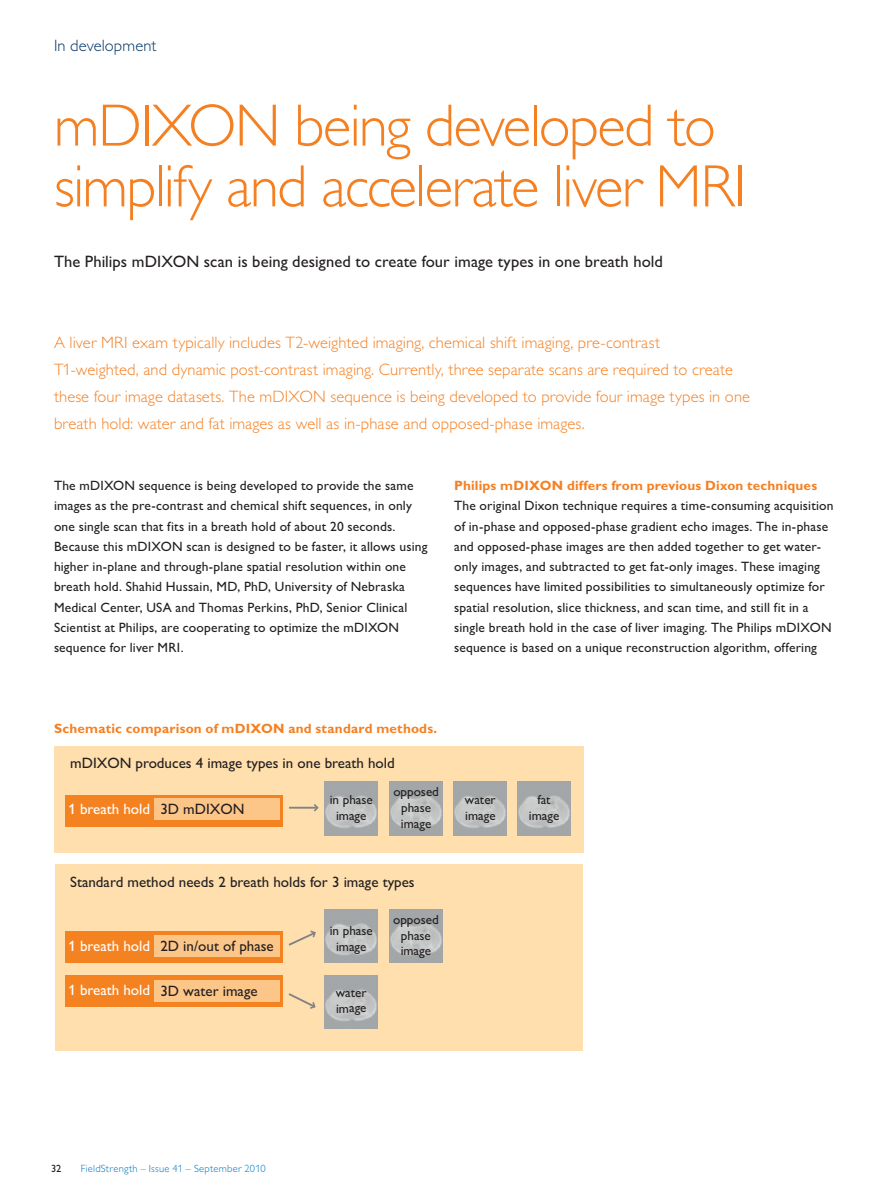
<style>
.page{position:relative;width:893px;height:1187px;background:#fff}
.page>*{position:absolute;margin:0;border:0;box-sizing:border-box;transform-origin:0 0}
.t1{font:60px/60.8px "Gill Sans Alt One WGL Light";letter-spacing:-.025em;color:#f58022}
.t2{font:16.5px/27px "Gill Sans Alt One WGL Light";letter-spacing:.005em;color:#f58022}
.t3{font:16.5px "Gill Sans Alt One WGL";letter-spacing:.005em;color:#231f20}
.t4{font:16.5px "Gill Sans Alt One WGL Light";letter-spacing:.005em;color:#003667}
.t5{font:15px "Gill Sans Alt One WGL";color:#231f20}
.t6{font:15px "Gill Sans Alt One WGL";color:#fff}
.t7{font:13.5px/20.2px "Gill Sans Alt One WGL";letter-spacing:.015em;color:#231f20}
.t8{font:700 13.5px "Gill Sans Alt One WGL";letter-spacing:.015em;color:#f58022}
.t9{font:13.05px/15.8px "Gill Sans Alt One WGL";color:#231f20;text-align:center}
.t10{font:10.5px "Gill Sans Alt One WGL Light";letter-spacing:.025em;color:#0079c2}
.t11{font:10.5px "Gill Sans Alt One WGL";color:#231f20}
.s1{color:#fff}
.s2{color:#0079c1}
</style>
<div class="page">
<div style="left:54px;top:746px;width:530px;height:107px;background:#fedfad"></div>
<div style="left:56px;top:864px;width:527px;height:186px;background:#fedfad"></div>
<div style="left:65px;top:794px;width:218px;height:32px;background:#f58220"></div>
<div style="left:154px;top:798px;width:126px;height:22px;background:#fdc689"></div>
<img style="left:325px;top:781px;width:53px;height:54px">
<img style="left:390px;top:781px;width:53px;height:54px">
<img style="left:454px;top:782px;width:53px;height:53px">
<img style="left:517px;top:781px;width:54px;height:54px">
<img style="left:325px;top:909px;width:53px;height:53px">
<img style="left:390px;top:909px;width:53px;height:53px">
<img style="left:325px;top:975px;width:53px;height:53px">
<div style="left:65px;top:930px;width:218px;height:32px;background:#f58220"></div>
<div style="left:154px;top:935px;width:126px;height:21px;background:#fdc689"></div>
<div style="left:65px;top:975px;width:218px;height:32px;background:#f58220"></div>
<div style="left:154px;top:979px;width:126px;height:22px;background:#fdc689"></div>
<hr style="left:289px;top:806px;width:28px;height:2px;background:#808285">
<svg style="left:314px;top:804px;width:5px;height:7px"></svg>
<svg style="left:288px;top:930px;width:28px;height:16px"></svg>
<svg style="left:288px;top:993px;width:28px;height:15px"></svg>
<p class="t4" style="left:54px;top:35px;width:104px">In development</p>
<h1 class="t1" style="left:54px;top:95px;width:694px">mDIXON being developed to simplify and accelerate liver MRI</h1>
<p class="t3" style="left:54px;top:250px;width:610px">The Philips mDIXON scan is being designed to create four image types in one breath hold</p>
<p class="t2" style="left:54px;top:329px;width:698px">A liver MRI exam typically includes T2-weighted imaging, chemical shift imaging, pre-contrast<br>T1-weighted, and dynamic post-contrast imaging. Currently, three separate scans are required to create these four image datasets. The mDIXON sequence is being developed to provide four image types in one breath hold: water and fat images as well as in-phase and opposed-phase images.</p>
<p class="t7" style="left:54px;top:475px;width:375px">The mDIXON sequence is being developed to provide the same images as the pre-contrast and chemical shift sequences, in only one single scan that fits in a breath hold of about 20 seconds.<br>Because this mDIXON scan is designed to be faster, it allows using higher in-plane and through-plane spatial resolution within one breath hold. Shahid Hussain, MD, PhD, University of Nebraska Medical Center, USA and Thomas Perkins, PhD, Senior Clinical Scientist at Philips, are cooperating to optimize the mDIXON sequence for liver MRI.</p>
<p class="t8" style="left:454px;top:476px;width:364px">Philips mDIXON differs from previous Dixon techniques</p>
<p class="t7" style="left:454px;top:495px;width:381px">The original Dixon technique requires a time-consuming acquisition of in-phase and opposed-phase gradient echo images. The in-phase and opposed-phase images are then added together to get water&shy;only images, and subtracted to get fat-only images. These imaging sequences have limited possibilities to simultaneously optimize for spatial resolution, slice thickness, and scan time, and still fit in a single breath hold in the case of liver imaging. The Philips mDIXON sequence is based on a unique reconstruction algorithm, offering</p>
<p class="t8" style="left:54px;top:719px;width:385px">Schematic comparison of mDIXON and standard methods.</p>
<p class="t5" style="left:70px;top:752px;width:326px">mDIXON produces 4 image types in one breath hold</p>
<p class="t5" style="left:160px;top:799px;width:86px">3D mDIXON</p>
<p class="t9" style="left:330px;top:791px;width:45px">in phase image</p>
<p class="t9" style="left:393px;top:783px;width:47px">opposed phase image</p>
<p class="t9" style="left:465px;top:791px;width:32px;text-align:left">water image</p>
<p class="t9" style="left:529px;top:791px;width:32px">fat image</p>
<p class="t6" style="left:68px;top:799px;width:83px">1 breath hold</p>
<p class="t5" style="left:70px;top:871px;width:346px">Standard method needs 2 breath holds for 3 image types</p>
<p class="t6" style="left:68px;top:935px;width:83px">1 breath hold</p>
<p class="t5" style="left:160px;top:935px;width:115px">2D in/out of phase</p>
<p class="t5" style="left:68px;top:980px;width:191px"><span class="s1">1 breath hold</span> 3D water image</p>
<p class="t9" style="left:330px;top:922px;width:45px">in phase image</p>
<p class="t9" style="left:393px;top:911px;width:47px">opposed phase image</p>
<p class="t9" style="left:336px;top:984px;width:32px;text-align:left">water image</p>
<p class="t11" style="left:51px;top:1161px;width:12px">32</p>
<p class="t10" style="left:81px;top:1161px;width:187px">FieldStrength – Issue 41 – <span class="s2">September</span> 2010</p>
</div>
